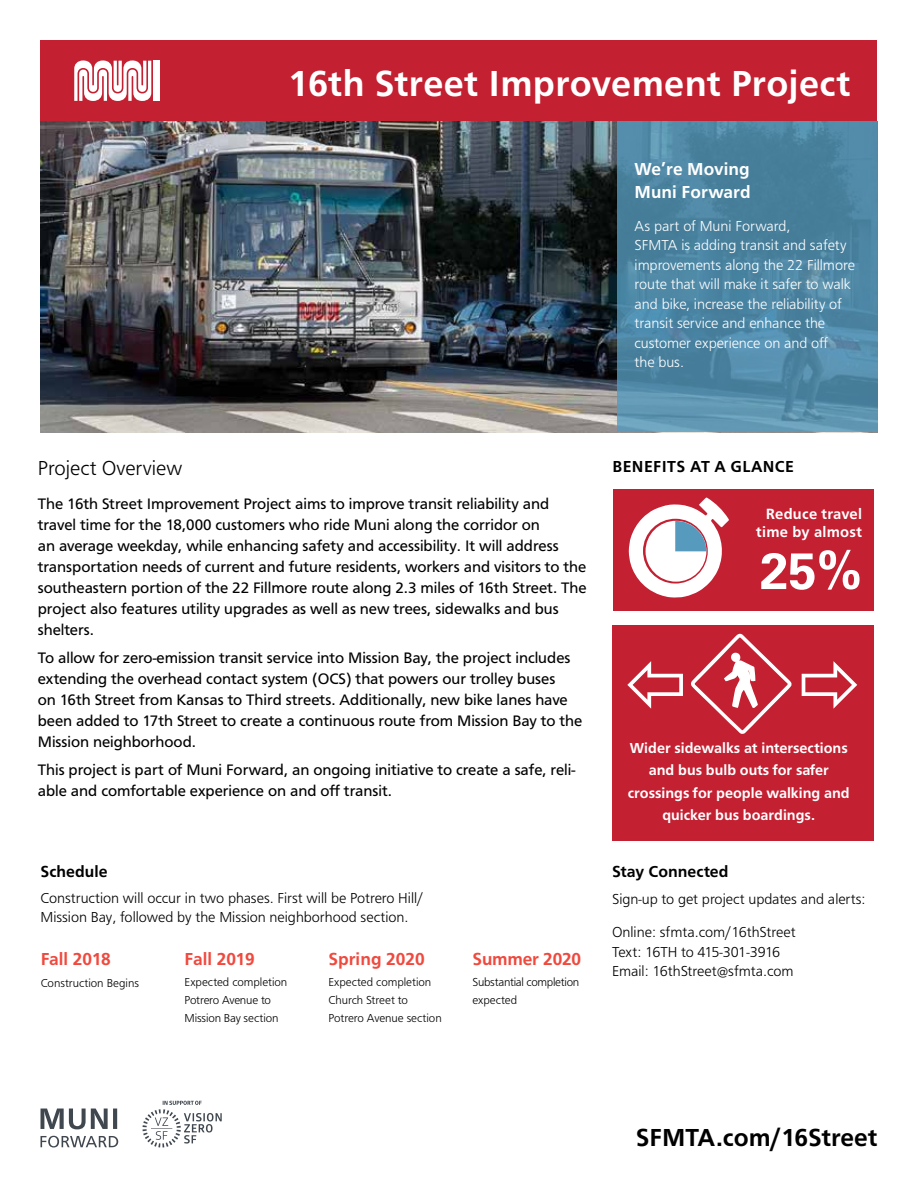
<style>
.page{position:relative;width:918px;height:1188px;background:#fff}
.page>*{position:absolute;margin:0;border:0;box-sizing:border-box;transform-origin:0 0}
.t1{font:700 51px "Univers";color:#fff}
.t2{font:700 37.5px "Graphein Pro";letter-spacing:.01em;color:#fff}
.t3{font:700 25.5px "Graphein Pro";color:#000}
.t4{font:300 21px "Graphein Pro";color:#000}
.t5{font:700 18px "Graphein Pro";letter-spacing:-.005em;color:#f0493e}
.t6{font:700 18px/22.5px "Graphein Pro";letter-spacing:.005em;color:#fff}
.t7{font:700 16.5px "Graphein Pro";letter-spacing:.005em;color:#000}
.t8{font:700 16.5px "Graphein Pro";letter-spacing:.025em;color:#000}
.t9{font:15.75px/21px "Graphein Pro";color:#000}
.t10{font:700 15.3px/18px "Graphein Pro";letter-spacing:.015em;color:#fff;text-align:right}
.t11{font:300 15px/19.5px "Graphein Pro";color:#000}
.t12{font:300 15px/19.5px "Graphein Pro";color:#fff}
.t13{font:700 15px/22.5px "Graphein Pro";color:#fff;text-align:center}
.t14{font:300 12px/18px "Graphein Pro";letter-spacing:-.005em;color:#000}
</style>
<div class="page">
<div style="left:40px;top:40px;width:838px;height:82px;background:#c32032"></div>
<svg style="left:143px;top:1101px;width:79px;height:47px"></svg>
<svg style="left:74px;top:60px;width:77px;height:41px"></svg>
<div style="left:153px;top:61px;width:6px;height:40px;background:#fff"></div>
<svg style="left:40px;top:1136px;width:78px;height:12px"></svg>
<svg style="left:40px;top:1109px;width:77px;height:20px"></svg>
<img style="left:40px;top:122px;width:838px;height:310px">
<svg style="left:617px;top:122px;width:260px;height:310px;background:#4e86a3"></svg>
<div style="left:613px;top:490px;width:261px;height:121px;background:#c32032"></div>
<div style="left:612px;top:625px;width:262px;height:216px;background:#c32032"></div>
<svg style="left:629px;top:497px;width:100px;height:101px"></svg>
<svg style="left:627px;top:661px;width:56px;height:48px"></svg>
<svg style="left:802px;top:661px;width:55px;height:48px"></svg>
<svg style="left:691px;top:633px;width:101px;height:101px"></svg>
<div style="left:732px;top:653px;width:8px;height:8px;background:#fff;border-radius:50%"></div>
<div style="left:731px;top:653px;width:9px;height:9px;border:2px solid #fff;border-radius:50%"></div>
<h2 class="t2" style="left:289px;top:62px;width:563px">16th Street Improvement Project</h2>
<p class="t6" style="left:635px;top:158px;width:118px">We’re Moving<br>Muni Forward</p>
<p class="t12" style="left:635px;top:216px;width:222px">As part of Muni Forward,<br>SFMTA is adding transit and safety improvements along the 22 Fillmore route that will make it safer to walk and bike, increase the reliability of transit service and enhance the customer experience on and off<br>the bus.</p>
<h3 class="t4" style="left:38px;top:456px;width:146px">Project Overview</h3>
<p class="t9" style="left:38px;top:494px;width:550px">The 16th Street Improvement Project aims to improve transit reliability and travel time for the 18,000 customers who ride Muni along the corridor on<br>an average weekday, while enhancing safety and accessibility. It will address transportation needs of current and future residents, workers and visitors to the southeastern portion of the 22 Fillmore route along 2.3 miles of 16th Street. The project also features utility upgrades as well as new trees, sidewalks and bus shelters.</p>
<p class="t9" style="left:38px;top:647px;width:546px">To allow for zero-emission transit service into Mission Bay, the project includes extending the overhead contact system (OCS) that powers our trolley buses<br>on 16th Street from Kansas to Third streets. Additionally, new bike lanes have been added to 17th Street to create a continuous route from Mission Bay to the Mission neighborhood.</p>
<p class="t9" style="left:38px;top:759px;width:539px">This project is part of Muni Forward, an ongoing initiative to create a safe, reli&shy;able and comfortable experience on and off transit.</p>
<p class="t7" style="left:40px;top:862px;width:69px">Schedule</p>
<p class="t11" style="left:40px;top:888px;width:384px">Construction will occur in two phases. First will be Potrero Hill/<br>Mission Bay, followed by the Mission neighborhood section.</p>
<p class="t5" style="left:41px;top:949px;width:72px">Fall 2018</p>
<p class="t14" style="left:41px;top:974px;width:100px">Construction Begins</p>
<p class="t5" style="left:185px;top:949px;width:72px">Fall 2019</p>
<p class="t14" style="left:185px;top:973px;width:104px">Expected completion<br>Potrero Avenue to<br>Mission Bay section</p>
<p class="t5" style="left:328px;top:949px;width:98px">Spring 2020</p>
<p class="t14" style="left:328px;top:973px;width:115px">Expected completion<br>Church Street to<br>Potrero Avenue section</p>
<p class="t5" style="left:472px;top:949px;width:110px">Summer 2020</p>
<p class="t14" style="left:472px;top:973px;width:108px">Substantial completion expected</p>
<p class="t8" style="left:612px;top:457px;width:183px">BENEFITS AT A GLANCE</p>
<p class="t10" style="left:756px;top:505px;width:107px">Reduce travel time by almost</p>
<h1 class="t1" style="left:760px;top:541px;width:104px">25%</h1>
<p class="t13" style="left:628px;top:736px;width:223px">Wider sidewalks at intersections and bus bulb outs for safer crossings for people walking and quicker bus boardings.</p>
<p class="t7" style="left:612px;top:862px;width:118px">Stay Connected</p>
<p class="t11" style="left:612px;top:890px;width:255px">Sign-up to get project updates and alerts:</p>
<p class="t11" style="left:612px;top:923px;width:185px">Online: sfmta.com/16thStreet<br>Text: 16TH to 415-301-3916<br>Email: 16thStreet@sfmta.com</p>
<h3 class="t3" style="left:636px;top:1123px;width:243px">SFMTA.com/16Street</h3>
</div>
